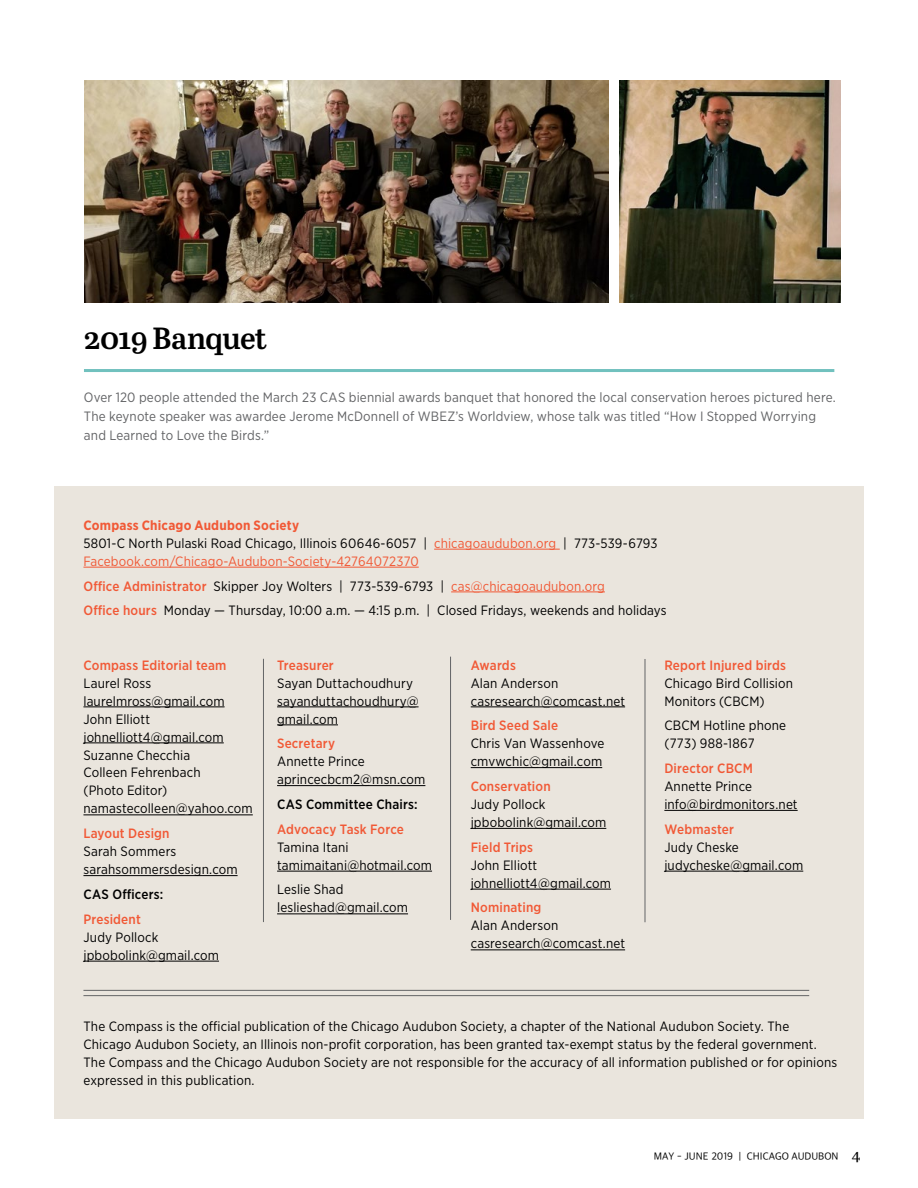
<style>
.page{position:relative;width:918px;height:1188px;background:#fff}
.page>*{position:absolute;margin:0;border:0;box-sizing:border-box;transform-origin:0 0}
.t1{font:600 30.6px "Abril Text";letter-spacing:-.03em;color:#000}
.t2{font:13.5px/18px "Gotham Narrow";letter-spacing:.01em;color:#000}
.t3{font:13.5px/19.5px "Gotham Narrow";letter-spacing:.01em;color:#636466}
.t4{font:500 13.5px "Gotham Narrow";letter-spacing:.015em;color:#f15936}
.t5{font:13.5px/18px "Gotham Narrow";letter-spacing:.01em;color:#f15936}
.t6{font:500 13.5px "Gotham Narrow";letter-spacing:.015em;color:#000}
.t7{font:10.5px "Apple SD Gothic Neo";color:#000}
.s1{font-weight:700}
.s2{color:#000}
.s3{font-weight:500;color:#f15936}
.s4{color:#f15936}
.s5{font-family:"Abril Text";font-size:15px}
</style>
<div class="page">
<div style="left:54px;top:486px;width:810px;height:633px;background:#eae5dd"></div>
<hr style="left:434px;top:549px;width:126px;height:1px;background:#f15936">
<hr style="left:83px;top:567px;width:336px;height:1px;background:#f15936">
<hr style="left:451px;top:592px;width:154px;height:1px;background:#f15936">
<hr style="left:83px;top:707px;width:142px;height:1px;background:#000">
<hr style="left:83px;top:743px;width:141px;height:1px;background:#000">
<hr style="left:83px;top:815px;width:170px;height:1px;background:#000">
<hr style="left:83px;top:875px;width:155px;height:1px;background:#000">
<hr style="left:83px;top:961px;width:136px;height:1px;background:#000">
<hr style="left:277px;top:707px;width:142px;height:1px;background:#000">
<hr style="left:277px;top:725px;width:61px;height:1px;background:#000">
<hr style="left:277px;top:785px;width:148px;height:1px;background:#000">
<hr style="left:277px;top:871px;width:155px;height:1px;background:#000">
<hr style="left:277px;top:914px;width:131px;height:1px;background:#000">
<hr style="left:471px;top:707px;width:154px;height:1px;background:#000">
<hr style="left:471px;top:767px;width:131px;height:1px;background:#000">
<hr style="left:471px;top:828px;width:135px;height:1px;background:#000">
<hr style="left:471px;top:889px;width:140px;height:1px;background:#000">
<hr style="left:471px;top:950px;width:154px;height:1px;background:#000">
<hr style="left:664px;top:810px;width:134px;height:1px;background:#000">
<hr style="left:664px;top:871px;width:139px;height:1px;background:#000">
<hr style="left:263px;top:659px;width:1px;height:263px;background:#636466">
<hr style="left:450px;top:657px;width:1px;height:263px;background:#636466">
<hr style="left:645px;top:659px;width:1px;height:263px;background:#636466">
<hr style="left:83px;top:995px;width:726px;height:1px;background:#636466">
<hr style="left:83px;top:990px;width:726px;height:1px;background:#636466">
<hr style="left:84px;top:369px;width:750px;height:3px;background:#71c1be">
<img style="left:84px;top:80px;width:524px;height:222px">
<img style="left:620px;top:80px;width:220px;height:222px">
<h1 class="t1" style="left:84px;top:316px;width:185px">2019 Banquet</h1>
<p class="t3" style="left:84px;top:387px;width:753px">Over 120 people attended the March 23 CAS biennial awards banquet that honored the local conservation heroes pictured here.<br>The keynote speaker was awardee Jerome McDonnell of WBEZ’s Worldview, whose talk was titled “How I Stopped Worrying and Learned to Love the Birds.”</p>
<p class="t5" style="left:83px;top:516px;width:576px"><span class="s1">Compass Chicago Audubon Society<br></span><span class="s2">5801-C North Pulaski Road Chicago, Illinois 60646-6057 |</span> chicagoaudubon.org <span class="s2">| 773-539-6793<br></span>Facebook.com/Chicago-Audubon-Society-42764072370</p>
<p class="t2" style="left:83px;top:573px;width:585px;line-height:24.8px"><span class="s3">Office Administrator</span> Skipper Joy Wolters | 773-539-6793 | <span class="s4">cas@chicagoaudubon.org<br></span><span class="s3">Office hours</span> Monday — Thursday, 10:00 a.m. — 4:15 p.m. | Closed Fridays, weekends and holidays</p>
<p class="t4" style="left:83px;top:656px;width:145px">Compass Editorial team</p>
<p class="t2" style="left:83px;top:674px;width:171px">Laurel Ross laurelmross@gmail.com<br>John Elliott johnelliott4@gmail.com<br>Suzanne Checchia<br>Colleen Fehrenbach<br>(Photo Editor) namastecolleen@yahoo.com</p>
<p class="t4" style="left:83px;top:825px;width:88px">Layout Design</p>
<p class="t2" style="left:83px;top:842px;width:156px">Sarah Sommers sarahsommersdesign.com</p>
<p class="t6" style="left:83px;top:886px;width:81px">CAS Officers:</p>
<p class="t4" style="left:83px;top:910px;width:59px">President</p>
<p class="t2" style="left:83px;top:928px;width:137px">Judy Pollock jpbobolink@gmail.com</p>
<p class="t4" style="left:277px;top:656px;width:58px">Treasurer</p>
<p class="t2" style="left:277px;top:674px;width:143px">Sayan Duttachoudhury sayanduttachoudhury@ gmail.com</p>
<p class="t4" style="left:277px;top:735px;width:59px">Secretary</p>
<p class="t2" style="left:277px;top:752px;width:150px">Annette Prince aprincecbcm2@msn.com</p>
<p class="t6" style="left:277px;top:796px;width:142px">CAS Committee Chairs:</p>
<p class="t4" style="left:277px;top:820px;width:128px">Advocacy Task Force</p>
<p class="t2" style="left:277px;top:838px;width:156px">Tamina Itani tamimaitani@hotmail.com</p>
<p class="t2" style="left:277px;top:880px;width:132px">Leslie Shad leslieshad@gmail.com</p>
<p class="t4" style="left:471px;top:656px;width:47px">Awards</p>
<p class="t2" style="left:471px;top:674px;width:156px">Alan Anderson casresearch@comcast.net</p>
<p class="t4" style="left:471px;top:717px;width:89px">Bird Seed Sale</p>
<p class="t2" style="left:471px;top:734px;width:135px">Chris Van Wassenhove cmvwchic@gmail.com</p>
<p class="t4" style="left:471px;top:778px;width:81px">Conservation</p>
<p class="t2" style="left:471px;top:795px;width:137px">Judy Pollock jpbobolink@gmail.com</p>
<p class="t4" style="left:471px;top:838px;width:64px">Field Trips</p>
<p class="t2" style="left:471px;top:856px;width:142px">John Elliott johnelliott4@gmail.com</p>
<p class="t4" style="left:471px;top:899px;width:72px">Nominating</p>
<p class="t2" style="left:471px;top:916px;width:156px">Alan Anderson casresearch@comcast.net</p>
<p class="t4" style="left:664px;top:656px;width:123px">Report Injured birds</p>
<p class="t2" style="left:664px;top:674px;width:130px">Chicago Bird Collision<br>Monitors (CBCM)</p>
<p class="t2" style="left:664px;top:716px;width:123px">CBCM Hotline phone (773) 988-1867</p>
<p class="t4" style="left:664px;top:760px;width:90px">Director CBCM</p>
<p class="t2" style="left:664px;top:777px;width:135px">Annette Prince info@birdmonitors.net</p>
<p class="t4" style="left:664px;top:820px;width:71px">Webmaster</p>
<p class="t2" style="left:664px;top:838px;width:140px">Judy Cheske judycheske@gmail.com</p>
<p class="t2" style="left:83px;top:1017px;width:755px">The Compass is the official publication of the Chicago Audubon Society, a chapter of the National Audubon Society. The Chicago Audubon Society, an Illinois non‑profit corporation, has been granted tax‑exempt status by the federal government.<br>The Compass and the Chicago Audubon Society are not responsible for the accuracy of all information published or for opinions expressed in this publication.</p>
<p class="t7" style="left:654px;top:1150px;width:208px">MAY - JUNE 2019 | CHICAGO AUDUBON <span class="s5">4</span></p>
</div>
